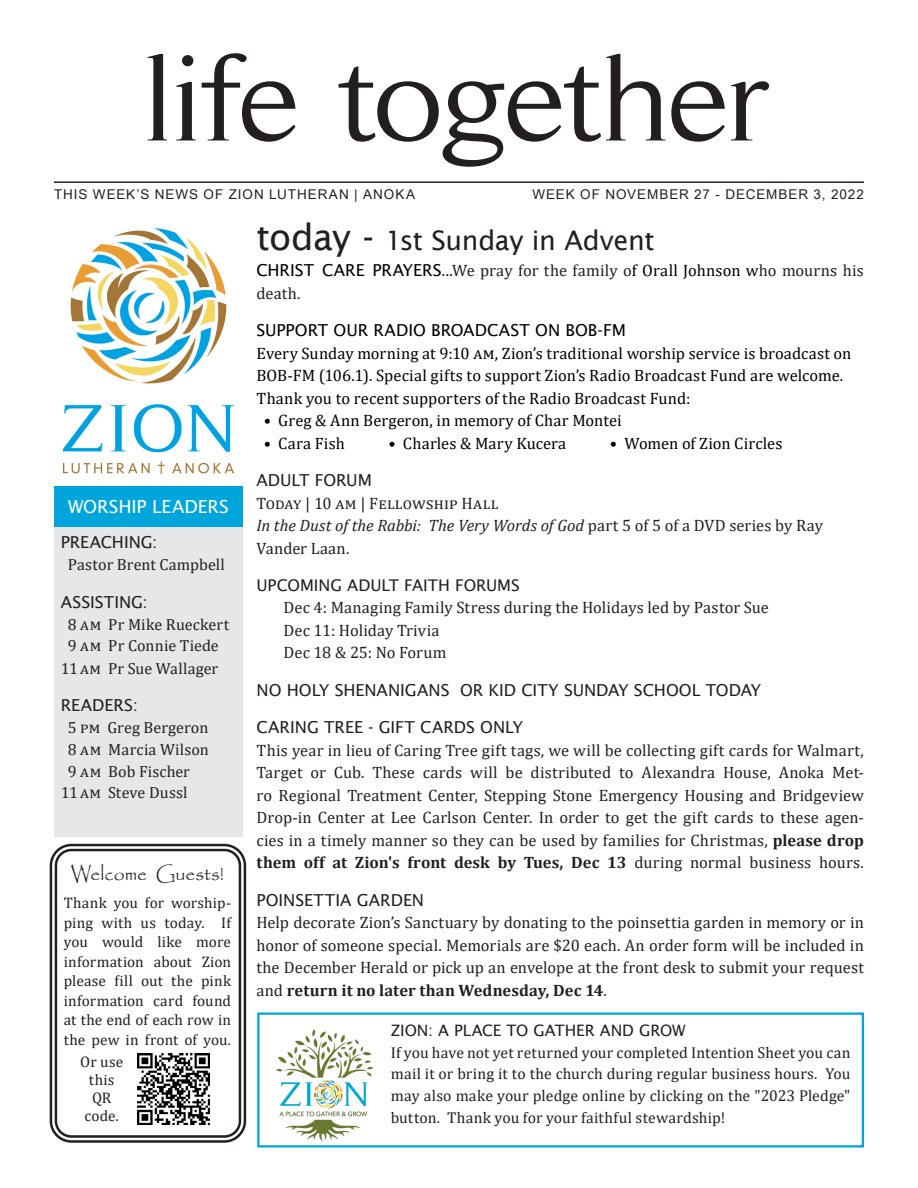
<style>
.page{position:relative;width:918px;height:1188px;background:#fff}
.page>*{position:absolute;margin:0;border:0;box-sizing:border-box;transform-origin:0 0}
.First_Page_Headline{font:27px "Lucida Sans";letter-spacing:-.015em;color:#231f20}
.Side_Column_Copy___P{font:19.5px "Papyrus";color:#231f20}
.Side_Column_Title{font:18px "Lucida Sans";letter-spacing:-.005em;color:#fff}
.Side_Column_Copy___P-2{font:16.5px/22.5px "Cambria";letter-spacing:.005em;color:#231f20;text-align:justify}
.Body_Copy_-_General{font:16.5px/22.5px "Cambria";letter-spacing:.005em;color:#000}
.Side_Column_Copy___P-3{font:16.5px "Lucida Sans";color:#231f20}
.Body_Copy_-_General-2{font:16.5px "Cambria";letter-spacing:.005em;color:#231f20}
.Body_Copy_-_General-3{font:italic 16.5px/22.5px "Cambria";color:#231f20}
.SubHeader_-_All_Caps{font:16.5px/22.5px "Cambria";letter-spacing:.01em;color:#231f20}
.Side_Column_Copy___P-4{font:16.5px "Lucida Sans";color:#000}
.Side_Column_Copy___P-5{font:16.5px "Cambria";letter-spacing:.035em;color:#231f20}
.Side_Column_Header{font:16.5px "Lucida Sans";letter-spacing:-.005em;color:#231f20}
.Side_Column_Copy___P-6{font:16.2px "Cambria";letter-spacing:.005em;color:#231f20}
.Side_Column_Header-2{font:16.2px "Cambria";letter-spacing:.005em;color:#231f20}
.Body_Copy_-_General-4{font:16.2px "Lucida Sans";color:#231f20}
.Side_Column_Copy___P-7{font:15.75px/21.8px "Cambria";letter-spacing:.01em;color:#231f20;text-align:justify}
.Side_Column_Copy___P-8{font:15.75px "Lucida Sans";color:#231f20}
.Side_Column_Copy___P-9{font:15.3px/19.5px "Cambria";letter-spacing:.005em;color:#231f20;text-align:center}
.SubHeader_-_All_Caps-2{font:13.5px "Arial Unicode MS";letter-spacing:.07em;color:#231f20}
.s1{font-size:36px}
.s2{font-family:"Lucida Sans";color:#000}
.s3{color:#000}
.s4{font-style:normal}
.s5{font-weight:700}
</style>
<div class="page">
<img style="left:63px;top:228px;width:171px;height:246px">
<div style="left:54px;top:526px;width:189px;height:311px;background:#e6e7e9"></div>
<hr style="left:54px;top:181px;width:810px;height:2px;background:#231f20">
<div style="left:54px;top:486px;width:189px;height:40px;background:#00a6db"></div>
<svg style="left:147px;top:53px;width:622px;height:114px"></svg>
<div style="left:50px;top:844px;width:196px;height:299px;border:2px solid #231f20;border-radius:21px"></div>
<div style="left:55px;top:849px;width:186px;height:289px;border:2px solid #231f20;border-radius:15px"></div>
<img style="left:138px;top:1054px;width:72px;height:71px">
<div style="left:257px;top:1012px;width:607px;height:136px;border:2px solid #00a6db"></div>
<img style="left:276px;top:1029px;width:97px;height:112px">
<p class="SubHeader_-_All_Caps-2" style="left:54px;top:184px;width:363px">THIS WEEK’S NEWS OF ZION LUTHERAN | ANOKA</p>
<p class="SubHeader_-_All_Caps-2" style="left:532px;top:184px;width:333px">WEEK OF NOVEMBER 27 - DECEMBER 3, 2022</p>
<p class="Side_Column_Title" style="left:68px;top:496px;width:162px">WORSHIP LEADERS</p>
<p class="Side_Column_Header" style="left:61px;top:533px;width:98px">PREACHING:</p>
<p class="Side_Column_Header-2" style="left:68px;top:555px;width:159px">Pastor Brent Campbell</p>
<p class="Side_Column_Copy___P-3" style="left:61px;top:593px;width:89px">ASSISTING:</p>
<p class="Side_Column_Header-2" style="left:68px;top:615px;width:163px">8 am Pr Mike Rueckert</p>
<p class="Side_Column_Copy___P-6" style="left:68px;top:636px;width:152px">9 am Pr Connie Tiede</p>
<p class="Side_Column_Copy___P-6" style="left:61px;top:659px;width:159px">11am Pr Sue Wallager</p>
<p class="Side_Column_Copy___P-3" style="left:61px;top:696px;width:79px">READERS:</p>
<p class="Side_Column_Copy___P-6" style="left:68px;top:718px;width:142px">5 pm Greg Bergeron</p>
<p class="Side_Column_Copy___P-6" style="left:68px;top:740px;width:143px">8 am Marcia Wilson</p>
<p class="Side_Column_Copy___P-6" style="left:68px;top:762px;width:124px">9 am Bob Fischer</p>
<p class="Side_Column_Copy___P-6" style="left:61px;top:783px;width:128px">11am Steve Dussl</p>
<p class="Side_Column_Copy___P" style="left:71px;top:862px;width:155px">Welcome Guests!</p>
<p class="Side_Column_Copy___P-9" style="left:64px;top:893px;width:169px;text-align:justify">Thank you for worship&shy;ping with us today. If you would like more information about Zion please fill out the pink information card found at the end of each row in the pew in front of you.</p>
<p class="Side_Column_Copy___P-9" style="left:80px;top:1053px;width:44px;line-height:18px">Or use this</p>
<p class="Side_Column_Copy___P-9" style="left:85px;top:1089px;width:36px;line-height:18px">QR code.</p>
<p class="First_Page_Headline" style="left:256px;top:225px;width:400px"><span class="s1">today -</span> 1st Sunday in Advent</p>
<p class="SubHeader_-_All_Caps" style="left:256px;top:259px;width:609px"><span class="s2">CHRIST CARE PRAYERS</span><span class="s3">...</span>We pray for the family o<span class="s3">f Orall Johnson w</span>ho mourns his death.</p>
<p class="Side_Column_Copy___P-4" style="left:256px;top:321px;width:371px">SUPPORT OUR RADIO BROADCAST ON BOB-FM</p>
<p class="Body_Copy_-_General" style="left:256px;top:342px;width:596px">Every Sunday morning at 9:10 am, Zion’s traditional worship service is broadcast on<br>BOB-FM (106.1). Special gifts to support Zion’s Radio Broadcast Fund are welcome.</p>
<p class="Body_Copy_-_General" style="left:256px;top:387px;width:436px">Thank you to recent supporters of the Radio Broadcast Fund:</p>
<p class="Body_Copy_-_General" style="left:264px;top:409px;width:360px">• Greg &amp; Ann Bergeron, in memory of Char Montei</p>
<p class="Body_Copy_-_General" style="left:264px;top:432px;width:83px">• Cara Fish</p>
<p class="Body_Copy_-_General" style="left:388px;top:432px;width:179px">• Charles &amp; Mary Kucera</p>
<p class="Body_Copy_-_General" style="left:610px;top:432px;width:174px">• Women of Zion Circles</p>
<p class="Side_Column_Copy___P-3" style="left:256px;top:471px;width:117px">ADULT FORUM</p>
<p class="Side_Column_Copy___P-5" style="left:256px;top:494px;width:243px">Today | 10 am | Fellowship Hall</p>
<p class="Body_Copy_-_General-3" style="left:256px;top:514px;width:568px">In the Dust of the Rabbi: The Very Words of God <span class="s4">part 5 of 5 of a DVD series by Ray<br>Vander Laan.</span></p>
<p class="Body_Copy_-_General-4" style="left:256px;top:576px;width:265px">UPCOMING ADULT FAITH FORUMS</p>
<p class="Body_Copy_-_General-2" style="left:284px;top:598px;width:487px">Dec 4: Managing Family Stress during the Holidays led by Pastor Sue</p>
<p class="Body_Copy_-_General-2" style="left:284px;top:620px;width:158px">Dec 11: Holiday Trivia</p>
<p class="Body_Copy_-_General-2" style="left:284px;top:643px;width:165px">Dec 18 &amp; 25: No Forum</p>
<p class="Side_Column_Copy___P-3" style="left:256px;top:680px;width:506px">NO HOLY SHENANIGANS OR KID CITY SUNDAY SCHOOL TODAY</p>
<p class="Side_Column_Copy___P-3" style="left:256px;top:718px;width:268px">CARING TREE - GIFT CARDS ONLY</p>
<p class="Side_Column_Copy___P-2" style="left:256px;top:739px;width:609px">This year in lieu of Caring Tree gift tags, we will be collecting gift cards for Walmart, Target or Cub. These cards will be distributed to Alexandra House, Anoka Met&shy;ro Regional Treatment Center, Stepping Stone Emergency Housing and Bridgeview Drop-in Center at Lee Carlson Center. In order to get the gift cards to these agen&shy;cies in a timely manner so they can be used by families for Christmas, <span class="s5">please drop them off at Zion's front desk by Tues, Dec 13</span> during normal business hours.</p>
<p class="Side_Column_Copy___P-3" style="left:256px;top:890px;width:169px">POINSETTIA GARDEN</p>
<p class="Side_Column_Copy___P-2" style="left:256px;top:911px;width:609px">Help decorate Zion’s Sanctuary by donating to the poinsettia garden in memory or in honor of someone special. Memorials are $20 each. An order form will be included in the December Herald or pick up an envelope at the front desk to submit your request and <span class="s5">return it no later than Wednesday, Dec 14</span>.</p>
<p class="Side_Column_Copy___P-8" style="left:391px;top:1021px;width:296px">ZION: A PLACE TO GATHER AND GROW</p>
<p class="Side_Column_Copy___P-7" style="left:391px;top:1041px;width:461px">If you have not yet returned your completed Intention Sheet you can mail it or bring it to the church during regular business hours. You may also make your pledge online by clicking on the "2023 Pledge" button. Thank you for your faithful stewardship!</p>
</div>
